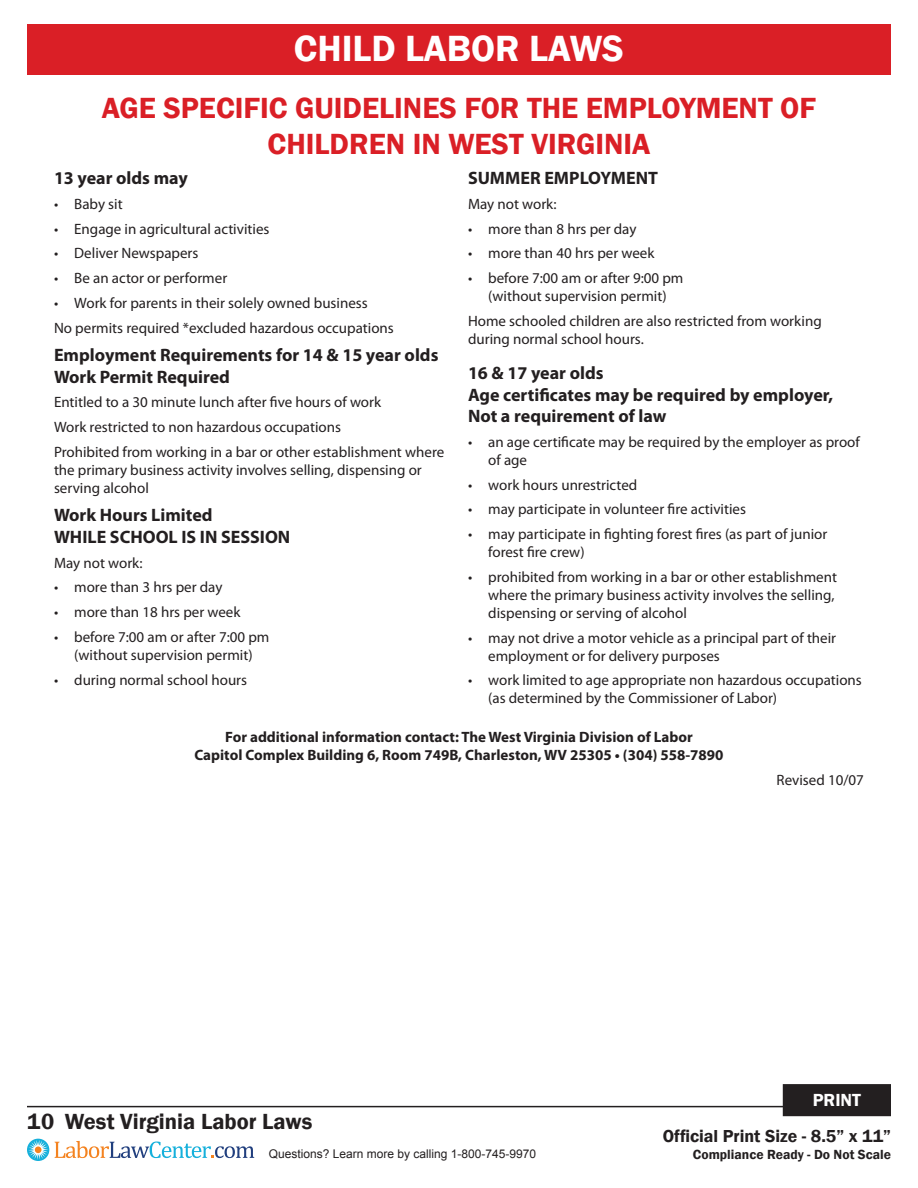
<style>
.page{position:relative;width:918px;height:1188px;background:#fff}
.page>*{position:absolute;margin:0;border:0;box-sizing:border-box;transform-origin:0 0}
.t1{font:600 37.5px "Franklin Gothic";color:#fff}
.Black_headline{font:600 30px/36px "Franklin Gothic";color:#da1f26;text-align:center}
.t2{font:600 22.5px "Franklin Gothic";color:#231f20}
.Body_10{font:700 18px/21.6px "Myriad Pro";color:#231f20}
.t3{font:600 18px "Franklin Gothic";color:#fff}
.t4{font:600 17.85px "Franklin Gothic";color:#231f20}
.Body_10-2{font:15px/18px "Myriad Pro";color:#231f20}
.t5{font:700 15px "Myriad Pro";color:#231f20}
.Footnote_right{font:15px "Myriad Pro";color:#231f20}
.t6{font:600 13.65px "Franklin Gothic";color:#231f20}
.t7{font:12px "Arial";color:#231f20}
</style>
<div class="page">
<hr style="left:27px;top:1106px;width:864px;height:1px;background:#231f20">
<svg style="left:27px;top:1139px;width:22px;height:22px"></svg>
<div style="left:35px;top:1146px;width:7px;height:7px;background:#f58320;border-radius:50%"></div>
<svg style="left:55px;top:1141px;width:199px;height:17px"></svg>
<div style="left:784px;top:1086px;width:106px;height:29px;background:#231f20"></div>
<div style="left:783px;top:1084px;width:108px;height:32px;border:3px solid #231f20"></div>
<div style="left:27px;top:24px;width:864px;height:50px;background:#da1f26"></div>
<p class="t1" style="left:294px;top:26px;width:332px">CHILD LABOR LAWS</p>
<p class="Black_headline" style="left:102px;top:91px;width:716px">AGE SPECIFIC GUIDELINES FOR THE EMPLOYMENT OF<br>CHILDREN IN WEST VIRGINIA</p>
<p class="Body_10" style="left:54px;top:167px;width:135px">13 year olds may</p>
<p class="Body_10-2" style="left:54px;top:195px;width:70px">• Baby sit</p>
<p class="Body_10-2" style="left:54px;top:219px;width:217px">• Engage in agricultural activities</p>
<p class="Body_10-2" style="left:54px;top:244px;width:146px">• Deliver Newspapers</p>
<p class="Body_10-2" style="left:54px;top:269px;width:175px">• Be an actor or performer</p>
<p class="Body_10-2" style="left:54px;top:294px;width:315px">• Work for parents in their solely owned business</p>
<p class="Body_10-2" style="left:54px;top:318px;width:341px">No permits required *excluded hazardous occupations</p>
<p class="Body_10" style="left:54px;top:344px;width:386px">Employment Requirements for 14 &amp; 15 year olds</p>
<p class="Body_10" style="left:54px;top:365px;width:178px">Work Permit Required</p>
<p class="Body_10-2" style="left:54px;top:393px;width:329px">Entitled to a 30 minute lunch after five hours of work</p>
<p class="Body_10-2" style="left:54px;top:418px;width:289px">Work restricted to non hazardous occupations</p>
<p class="Body_10-2" style="left:54px;top:443px;width:392px">Prohibited from working in a bar or other establishment where the primary business activity involves selling, dispensing or serving alcohol</p>
<p class="Body_10" style="left:54px;top:504px;width:160px">Work Hours Limited</p>
<p class="Body_10" style="left:54px;top:525px;width:238px">WHILE SCHOOL IS IN SESSION</p>
<p class="Body_10-2" style="left:54px;top:553px;width:90px">May not work:</p>
<p class="Body_10-2" style="left:54px;top:578px;width:170px">• more than 3 hrs per day</p>
<p class="Body_10-2" style="left:54px;top:603px;width:188px">• more than 18 hrs per week</p>
<p class="Body_10-2" style="left:54px;top:628px;width:217px;text-align:center">• before 7:00 am or after 7:00 pm (without supervision permit)</p>
<p class="Body_10-2" style="left:54px;top:670px;width:195px">• during normal school hours</p>
<p class="Body_10" style="left:468px;top:167px;width:192px">SUMMER EMPLOYMENT</p>
<p class="Body_10-2" style="left:468px;top:195px;width:90px">May not work:</p>
<p class="Body_10-2" style="left:468px;top:219px;width:170px">• more than 8 hrs per day</p>
<p class="Body_10-2" style="left:468px;top:244px;width:188px">• more than 40 hrs per week</p>
<p class="Body_10-2" style="left:468px;top:269px;width:217px;text-align:center">• before 7:00 am or after 9:00 pm (without supervision permit)</p>
<p class="Body_10-2" style="left:468px;top:312px;width:355px">Home schooled children are also restricted from working during normal school hours.</p>
<p class="Body_10" style="left:468px;top:362px;width:137px">16 &amp; 17 year olds</p>
<p class="Body_10" style="left:468px;top:383px;width:367px">Age certificates may be required by employer,<br>Not a requirement of law</p>
<p class="Body_10-2" style="left:488px;top:433px;width:373px;text-indent:-20px">• an age certificate may be required by the employer as proof of age</p>
<p class="Body_10-2" style="left:468px;top:475px;width:171px">• work hours unrestricted</p>
<p class="Body_10-2" style="left:468px;top:500px;width:280px">• may participate in volunteer fire activities</p>
<p class="Body_10-2" style="left:488px;top:525px;width:341px;text-indent:-20px">• may participate in fighting forest fires (as part of junior forest fire crew)</p>
<p class="Body_10-2" style="left:488px;top:568px;width:350px;text-indent:-20px">• prohibited from working in a bar or other establishment where the primary business activity involves the selling, dispensing or serving of alcohol</p>
<p class="Body_10-2" style="left:488px;top:628px;width:349px;text-indent:-20px">• may not drive a motor vehicle as a principal part of their employment or for delivery purposes</p>
<p class="Body_10-2" style="left:488px;top:671px;width:375px;text-indent:-20px">• work limited to age appropriate non hazardous occupations (as determined by the Commissioner of Labor)</p>
<p class="t5" style="left:225px;top:727px;width:469px">For additional information contact: The West Virginia Division of Labor</p>
<p class="t5" style="left:195px;top:745px;width:531px">Capitol Complex Building 6, Room 749B, Charleston, WV 25305 • (304) 558-7890</p>
<p class="Footnote_right" style="left:777px;top:770px;width:89px">Revised 10/07</p>
<h3 class="t2" style="left:27px;top:1107px;width:287px">10 West Virginia Labor Laws</h3>
<p class="t7" style="left:269px;top:1146px;width:269px">Questions? Learn more by calling 1-800-745-9970</p>
<p class="t3" style="left:813px;top:1089px;width:50px">PRINT</p>
<p class="t4" style="left:663px;top:1125px;width:230px">Official Print Size - 8.5” x 11”</p>
<p class="t6" style="left:693px;top:1146px;width:200px">Compliance Ready - Do Not Scale</p>
</div>
